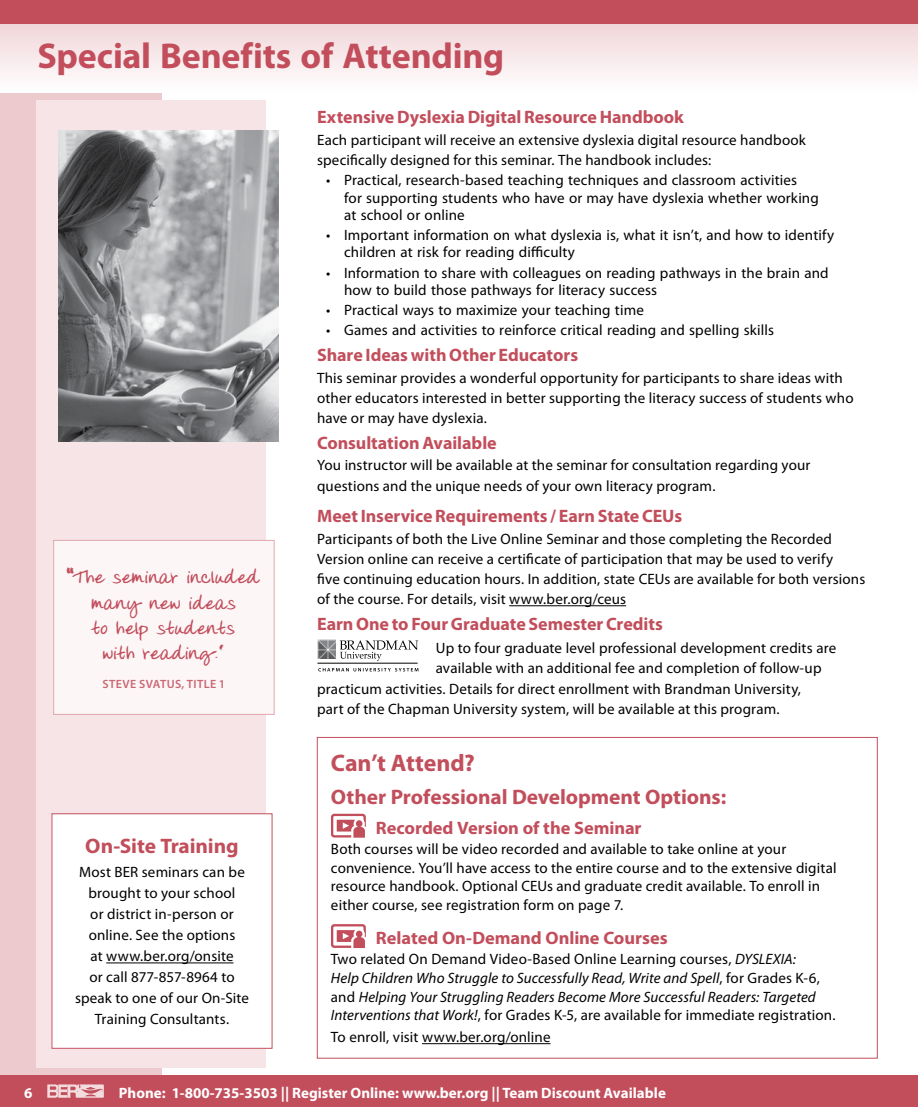
<style>
.page{position:relative;width:918px;height:1107px;background:#fff}
.page>*{position:absolute;margin:0;border:0;box-sizing:border-box;transform-origin:0 0}
.t1{font:700 36px "Myriad Pro";letter-spacing:-.005em;color:#c24e5c}
.t2{font:700 24px "Myriad Pro";letter-spacing:-.005em;color:#c24e5c}
.t3{font:700 21px/25.2px "Donnys Hand";letter-spacing:.005em;color:#c24e5c;text-align:center}
.t4{font:700 21px "Myriad Pro";letter-spacing:-.005em;color:#c24e5c}
.t5{font:700 18px "Myriad Pro";letter-spacing:-.005em;color:#c24e5c}
.t6{font:15px/20.2px "Myriad Pro";letter-spacing:.01em;color:#000}
.t7{font:italic 15px/18.8px "Myriad Pro";letter-spacing:.005em;color:#000}
.t8{font:700 15px "Myriad Pro";color:#fff}
.t9{font:600 12px "Myriad Pro";letter-spacing:.03em;color:#ca6773}
.s1{font-style:normal}
</style>
<div class="page">
<div style="left:0;top:0;width:162px;height:1107px;background:#edcace"></div>
<div style="left:0;top:1076px;width:918px;height:31px;background:#c24e5c"></div>
<svg style="left:47px;top:1084px;width:57px;height:14px"></svg>
<svg style="left:0;top:24px;width:918px;height:68px"></svg>
<div style="left:0;top:0;width:918px;height:24px;background:#c24e5c"></div>
<div style="left:36px;top:101px;width:230px;height:967px;background:#f6e4e7"></div>
<div style="left:54px;top:540px;width:220px;height:174px;background:#fcf6f7"></div>
<div style="left:53px;top:540px;width:222px;height:175px;border:1px solid #e0a7ae"></div>
<div style="left:52px;top:814px;width:220px;height:234px;background:#fff"></div>
<hr style="left:106px;top:963px;width:128px;height:1px;background:#000">
<hr style="left:422px;top:1043px;width:129px;height:1px;background:#000">
<div style="left:331px;top:814px;width:35px;height:24px;border:2px solid #c24e5c;border-radius:2px"></div>
<div style="left:337px;top:820px;width:18px;height:12px;background:#c24e5c"></div>
<div style="left:354px;top:818px;width:10px;height:11px;border:1px solid #fff;border-radius:50%"></div>
<div style="left:354px;top:819px;width:10px;height:10px;border:2px solid #fff;border-radius:50%"></div>
<svg style="left:343px;top:822px;width:23px;height:16px"></svg>
<div style="left:331px;top:924px;width:35px;height:24px;border:2px solid #c24e5c;border-radius:2px"></div>
<div style="left:337px;top:930px;width:18px;height:12px;background:#c24e5c"></div>
<div style="left:355px;top:930px;width:8px;height:8px;background:#c24e5c;border-radius:50%"></div>
<div style="left:354px;top:929px;width:10px;height:10px;border:2px solid #fff;border-radius:50%"></div>
<svg style="left:343px;top:933px;width:23px;height:16px"></svg>
<hr style="left:509px;top:605px;width:117px;height:1px;background:#000">
<svg style="left:340px;top:640px;width:78px;height:21px"></svg>
<svg style="left:318px;top:668px;width:100px;height:3px"></svg>
<img style="left:317px;top:639px;width:19px;height:20px">
<hr style="left:317px;top:663px;width:101px;height:1px;background:#000">
<img style="left:58px;top:131px;width:221px;height:310px">
<h1 class="t1" style="left:38px;top:32px;width:468px">Special Benefits of Attending</h1>
<p class="t5" style="left:317px;top:105px;width:368px">Extensive Dyslexia Digital Resource Handbook</p>
<p class="t6" style="left:317px;top:130px;width:490px">Each participant will receive an extensive dyslexia digital resource handbook specifically designed for this seminar. The handbook includes:</p>
<p class="t6" style="left:344px;top:172px;width:476px;line-height:17.2px;text-indent:-18px">• Practical, research-based teaching techniques and classroom activities<br>for supporting students who have or may have dyslexia whether working at school or online</p>
<p class="t6" style="left:344px;top:226px;width:492px;line-height:17.2px;text-indent:-18px">• Important information on what dyslexia is, what it isn’t, and how to identify children at risk for reading difficulty</p>
<p class="t6" style="left:344px;top:264px;width:486px;line-height:17.2px;text-indent:-18px">• Information to share with colleagues on reading pathways in the brain and how to build those pathways for literacy success</p>
<p class="t6" style="left:326px;top:300px;width:319px">• Practical ways to maximize your teaching time</p>
<p class="t6" style="left:326px;top:320px;width:449px">• Games and activities to reinforce critical reading and spelling skills</p>
<p class="t5" style="left:317px;top:343px;width:263px">Share Ideas with Other Educators</p>
<p class="t6" style="left:317px;top:367px;width:538px">This seminar provides a wonderful opportunity for participants to share ideas with other educators interested in better supporting the literacy success of students who have or may have dyslexia.</p>
<p class="t5" style="left:317px;top:431px;width:181px">Consultation Available</p>
<p class="t6" style="left:317px;top:455px;width:495px">You instructor will be available at the seminar for consultation regarding your questions and the unique needs of your own literacy program.</p>
<h3 class="t3" style="left:67px;top:566px;width:194px">““The seminar included many new ideas<br>to help students<br>with reading.”</h3>
<p class="t9" style="left:103px;top:677px;width:124px">STEVE SVATUS, TITLE 1</p>
<h3 class="t4" style="left:85px;top:833px;width:155px">On‑Site Training</h3>
<p class="t6" style="left:75px;top:862px;width:175px;line-height:21px;text-align:center">Most BER seminars can be brought to your school<br>or district in-person or online. See the options<br>at www.ber.org/onsite<br>or call 877‑857‑8964 to speak to one of our On‑Site<br>Training Consultants.</p>
<p class="t5" style="left:317px;top:504px;width:367px">Meet Inservice Requirements / Earn State CEUs</p>
<p class="t6" style="left:317px;top:528px;width:550px">Participants of both the Live Online Seminar and those completing the Recorded Version online can receive a certificate of participation that may be used to verify<br>five continuing education hours. In addition, state CEUs are available for both versions of the course. For details, visit www.ber.org/ceus</p>
<p class="t5" style="left:317px;top:612px;width:347px">Earn One to Four Graduate Semester Credits</p>
<p class="t6" style="left:436px;top:638px;width:402px">Up to four graduate level professional development credits are</p>
<p class="t6" style="left:436px;top:658px;width:387px">available with an additional fee and completion of follow‑up</p>
<p class="t6" style="left:317px;top:678px;width:485px">practicum activities. Details for direct enrollment with Brandman University,</p>
<p class="t6" style="left:317px;top:698px;width:464px">part of the Chapman University system, will be available at this program.</p>
<h2 class="t2" style="left:331px;top:748px;width:145px">Can’t Attend?</h2>
<h3 class="t4" style="left:331px;top:783px;width:397px">Other Professional Development Options:</h3>
<p class="t5" style="left:376px;top:816px;width:267px">Recorded Version of the Seminar</p>
<p class="t6" style="left:331px;top:839px;width:507px;line-height:18.8px">Both courses will be video recorded and available to take online at your convenience. You’ll have access to the entire course and to the extensive digital resource handbook. Optional CEUs and graduate credit available. To enroll in either course, see registration form on page 7.</p>
<p class="t5" style="left:376px;top:926px;width:293px">Related On-Demand Online Courses</p>
<p class="t7" style="left:331px;top:950px;width:506px"><span class="s1">Two related On Demand Video-Based Online Learning courses,</span> DYSLEXIA:<br>Help Children Who Struggle to Successfully Read, Write and Spell<span class="s1">, for Grades K-6, and</span> Helping Your Struggling Readers Become More Successful Readers: Targeted Interventions that Work!<span class="s1">, for Grades K-5, are available for immediate registration.</span></p>
<p class="t6" style="left:331px;top:1027px;width:221px">To enroll, visit www.ber.org/online</p>
<p class="t8" style="left:24px;top:1083px;width:10px">6</p>
<p class="t8" style="left:119px;top:1083px;width:549px">Phone: 1-800-735-3503 || Register Online: www.ber.org || Team Discount Available</p>
</div>
